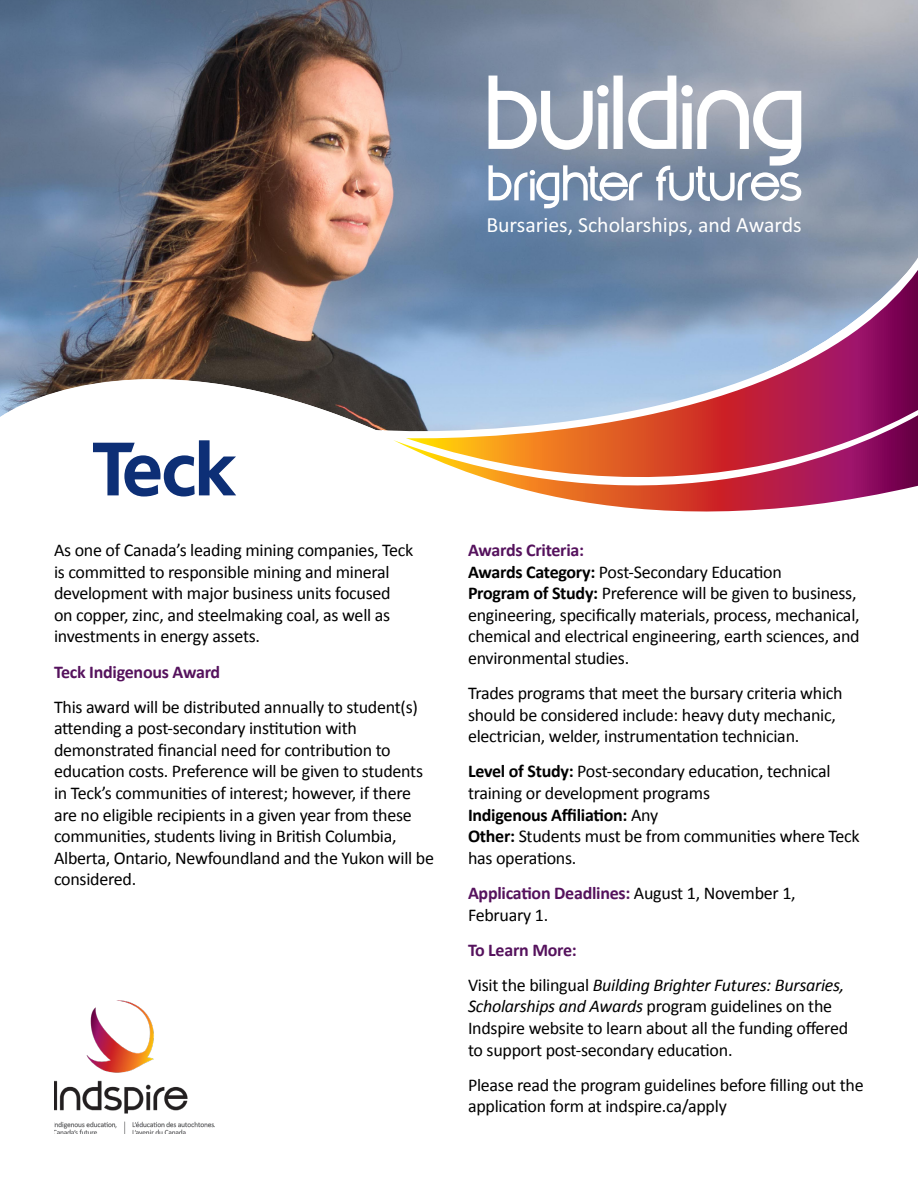
<style>
.page{position:relative;width:918px;height:1188px;background:#fff}
.page>*{position:absolute;margin:0;border:0;box-sizing:border-box;transform-origin:0 0}
.t1{font:21.75px "Calibri";color:#fff}
.t2{font:18px/21.6px "Calibri";letter-spacing:-.015em;color:#000}
.t3{font:italic 18px/35.1px "Calibri";letter-spacing:-.015em;color:#000}
.t4{font:700 18px "Calibri";letter-spacing:-.015em;color:#55125d}
.s1{font-weight:700;color:#55125d}
.s2{font-weight:700}
.s3{font-weight:700;font-style:normal;color:#55125d}
.s4{font-style:normal}
.s5{font-style:italic}
.s6{color:#000101}
</style>
<div class="page">
<img style="left:54px;top:1001px;width:161px;height:133px">
<img style="left:0;top:0;width:918px;height:417px">
<svg style="left:332px;top:159px;width:586px;height:272px;background:#898caa"></svg>
<svg style="left:393px;top:415px;width:525px;height:97px"></svg>
<svg style="left:489px;top:76px;width:313px;height:132px"></svg>
<svg style="left:93px;top:440px;width:143px;height:57px"></svg>
<p class="t1" style="left:486px;top:211px;width:317px">Bursaries, Scholarships, and Awards</p>
<p class="t2" style="left:54px;top:538px;width:361px">As one of Canada’s leading mining companies, Teck is committed to responsible mining and mineral development with major business units focused on copper, zinc, and steelmaking coal, as well as investments in energy assets.</p>
<p class="t4" style="left:54px;top:660px;width:168px">Teck Indigenous Award</p>
<p class="t2" style="left:54px;top:695px;width:382px">This award will be distributed annually to student(s) attending a post-secondary institution with demonstrated financial need for contribution to education costs. Preference will be given to students in Teck’s communities of interest; however, if there are no eligible recipients in a given year from these communities, students living in British Columbia, Alberta, Ontario, Newfoundland and the Yukon will be considered.</p>
<p class="t2" style="left:468px;top:538px;width:393px"><span class="s1">Awards Criteria:<br></span><span class="s2">Awards Category:</span> Post-Secondary Education<br><span class="s2">Program of Study:</span> Preference will be given to business, engineering, specifically materials, process, mechanical, chemical and electrical engineering, earth sciences, and environmental studies.</p>
<p class="t2" style="left:468px;top:681px;width:376px">Trades programs that meet the bursary criteria which should be considered include: heavy duty mechanic, electrician, welder, instrumentation technician.</p>
<p class="t2" style="left:468px;top:760px;width:393px"><span class="s2">Level of Study:</span> Post-secondary education, technical training or development programs<br><span class="s2">Indigenous Affiliation:</span> Any<br><span class="s2">Other:</span> Students must be from communities where Teck has operations.</p>
<p class="t2" style="left:468px;top:881px;width:329px"><span class="s1">Application Deadlines:</span> August 1, November 1,<br>February 1.</p>
<p class="t3" style="left:468px;top:931px;width:378px"><span class="s3">To Learn More:<br></span><span class="s4">Visit the bilingual</span> Building Brighter Futures: Bursaries,</p>
<p class="t2" style="left:468px;top:995px;width:382px"><span class="s5">Scholarships and Awards</span> program guidelines on the<br>Indspire website to learn about all the funding offered to support post-secondary education.</p>
<p class="t2" style="left:468px;top:1073px;width:397px">Please read the program guidelines before filling out the application form at <span class="s6">indspire.ca/apply</span></p>
</div>
